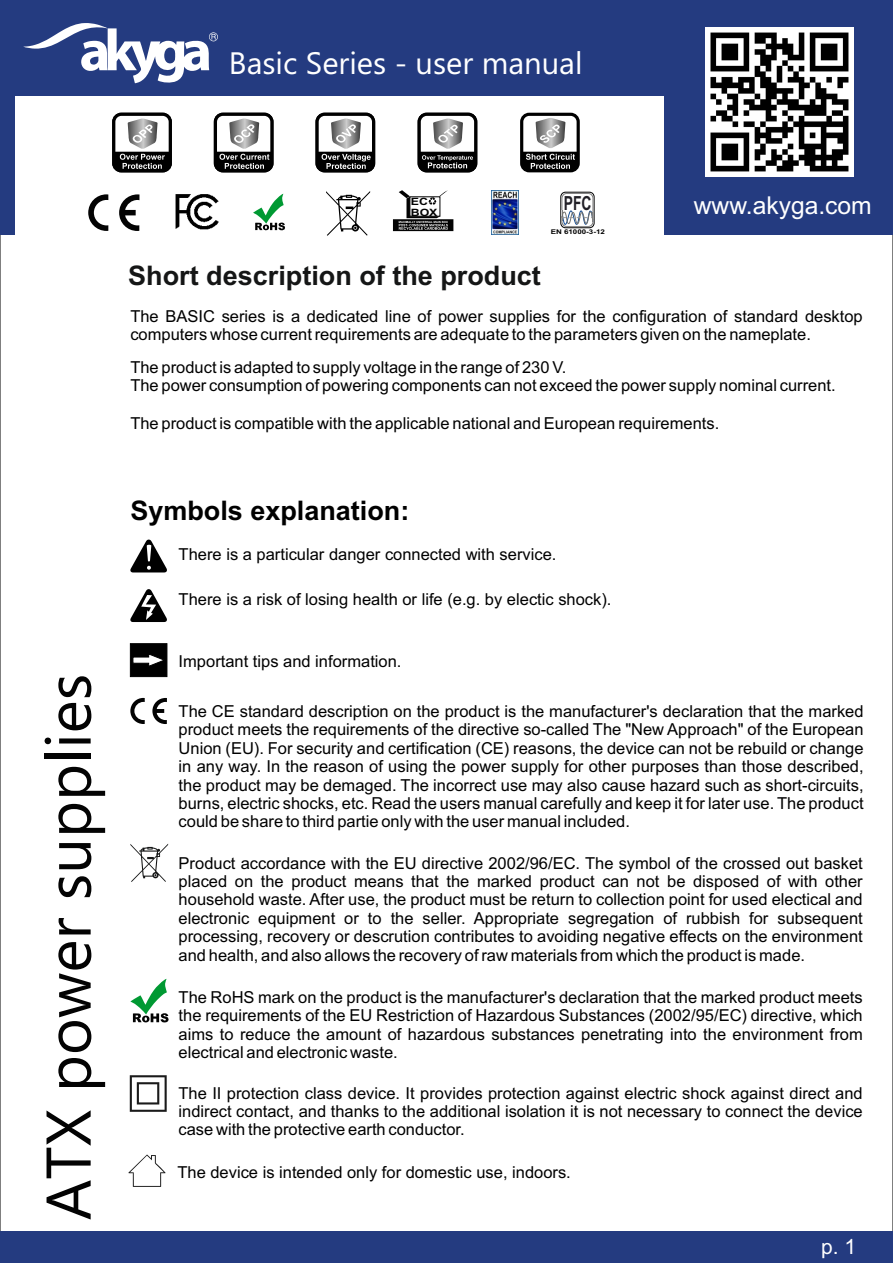
<style>
.page{position:relative;width:893px;height:1263px;background:#fff}
.page>*{position:absolute;margin:0;border:0;box-sizing:border-box;transform-origin:0 0}
.t1{font:63px "Ebrima";color:#030303}
.t2{font:31.05px "Ebrima";color:#fff}
.t3{font:700 27px "Arial";color:#151616}
.t4{font:700 27px "Arial";color:#000}
.t5{font:24.6px "Arial";color:#fff}
.t6{font:21px "Arial";color:#fff}
.t7{font:700 19.35px "Arial";color:#211f26;scale:.72 1}
.t8{font:16.5px/18.5px "Arial";color:#000;text-align:justify}
.t9{font:700 10.05px/11.2px "Arial";color:#030303;scale:1.23 1}
.t10{font:700 6.45px "Arial";color:#000;scale:1.23 1}
</style>
<div class="page">
<div style="left:0;top:0;width:893px;height:235px;background:#243b80"></div>
<div style="left:16px;top:96px;width:648px;height:149px;background:#fff"></div>
<svg style="left:23px;top:23px;width:195px;height:60px"></svg>
<svg style="left:130px;top:539px;width:37px;height:33px"></svg>
<svg style="left:130px;top:589px;width:37px;height:33px"></svg>
<svg style="left:130px;top:643px;width:38px;height:34px"></svg>
<svg style="left:130px;top:844px;width:38px;height:38px"></svg>
<div style="left:0;top:1231px;width:893px;height:31px;background:#243b80"></div>
<svg style="left:152px;top:698px;width:15px;height:26px"></svg>
<svg style="left:130px;top:698px;width:15px;height:26px"></svg>
<svg style="left:130px;top:979px;width:39px;height:44px"></svg>
<div style="left:520px;top:113px;width:60px;height:59px;background:#fff;border:3px solid #000;border-radius:8px"></div>
<div style="left:418px;top:113px;width:59px;height:59px;background:#fff;border:3px solid #000;border-radius:8px"></div>
<svg style="left:419px;top:118px;width:57px;height:53px"></svg>
<svg style="left:522px;top:118px;width:56px;height:53px"></svg>
<div style="left:112px;top:113px;width:60px;height:59px;background:#fff;border:3px solid #000;border-radius:8px"></div>
<div style="left:214px;top:113px;width:59px;height:59px;background:#fff;border:3px solid #000;border-radius:8px"></div>
<div style="left:315px;top:113px;width:60px;height:59px;background:#fff;border:3px solid #000;border-radius:8px"></div>
<svg style="left:114px;top:118px;width:56px;height:53px"></svg>
<svg style="left:215px;top:118px;width:57px;height:53px"></svg>
<svg style="left:317px;top:118px;width:57px;height:53px"></svg>
<svg style="left:253px;top:194px;width:32px;height:37px"></svg>
<svg style="left:119px;top:194px;width:20px;height:37px"></svg>
<svg style="left:88px;top:194px;width:20px;height:37px"></svg>
<svg style="left:393px;top:190px;width:60px;height:41px"></svg>
<img style="left:175px;top:194px;width:44px;height:36px">
<svg style="left:326px;top:191px;width:44px;height:45px"></svg>
<svg style="left:561px;top:192px;width:33px;height:36px"></svg>
<svg style="left:561px;top:193px;width:32px;height:34px"></svg>
<img style="left:491px;top:190px;width:28px;height:45px">
<svg style="left:128px;top:1154px;width:38px;height:33px"></svg>
<svg style="left:130px;top:1075px;width:37px;height:37px"></svg>
<img style="left:706px;top:28px;width:148px;height:149px">
<h2 class="t2" style="left:229px;top:51px;width:355px">Basic Series - user manual</h2>
<p class="t9" style="left:411px;top:196px;width:23px">EC<br>BOX</p>
<p class="t7" style="left:564px;top:196px;width:40px">PFC</p>
<p class="t10" style="left:551px;top:230px;width:46px">EN 61000-3-12</p>
<h3 class="t3" style="left:128px;top:265px;width:414px">Short description of the product</h3>
<h3 class="t5" style="left:694px;top:196px;width:180px">www.akyga.com</h3>
<p class="t8" style="left:130px;top:308px;width:734px">The BASIC series is a dedicated line of power supplies for the configuration of standard desktop computers whose current requirements are adequate to the parameters given on the nameplate.</p>
<p class="t8" style="left:130px;top:359px;width:707px">The product is adapted to supply voltage in the range of 230 V.<br>The power consumption of powering components can not exceed the power supply nominal current.</p>
<p class="t8" style="left:130px;top:415px;width:590px">The product is compatible with the applicable national and European requirements.</p>
<h1 class="t1" style="left:45px;top:1220px;width:548px;rotate:-90deg">ATX power supplies</h1>
<h3 class="t4" style="left:130px;top:500px;width:281px">Symbols explanation:</h3>
<p class="t8" style="left:179px;top:547px;width:379px">There is a particular danger connected with service.</p>
<p class="t8" style="left:179px;top:591px;width:434px">There is a risk of losing health or life (e.g. by electic shock).</p>
<p class="t8" style="left:179px;top:653px;width:224px">Important tips and information.</p>
<p class="t8" style="left:179px;top:703px;width:686px">The CE standard description on the product is the manufacturer's declaration that the marked product meets the requirements of the directive so-called The "New Approach" of the European Union (EU). For security and certification (CE) reasons, the device can not be rebuild or change in any way. In the reason of using the power supply for other purposes than those described, the product may be demaged. The incorrect use may also cause hazard such as short-circuits, burns, electric shocks, etc. Read the users manual carefully and keep it for later use. The product could be share to third partie only with the user manual included.</p>
<p class="t8" style="left:179px;top:855px;width:686px">Product accordance with the EU directive 2002/96/EC. The symbol of the crossed out basket placed on the product means that the marked product can not be disposed of with other household waste. After use, the product must be return to collection point for used electical and electronic equipment or to the seller. Appropriate segregation of rubbish for subsequent processing, recovery or descrution contributes to avoiding negative effects on the environment and health, and also allows the recovery of raw materials from which the product is made.</p>
<p class="t8" style="left:179px;top:989px;width:686px">The RoHS mark on the product is the manufacturer's declaration that the marked product meets the requirements of the EU Restriction of Hazardous Substances (2002/95/EC) directive, which aims to reduce the amount of hazardous substances penetrating into the environment from electrical and electronic waste.</p>
<p class="t8" style="left:179px;top:1085px;width:686px">The II protection class device. It provides protection against electric shock against direct and indirect contact, and thanks to the additional isolation it is not necessary to connect the device case with the protective earth conductor.</p>
<p class="t8" style="left:177px;top:1165px;width:395px">The device is intended only for domestic use, indoors.</p>
<p class="t6" style="left:821px;top:1239px;width:36px">p. 1</p>
</div>
